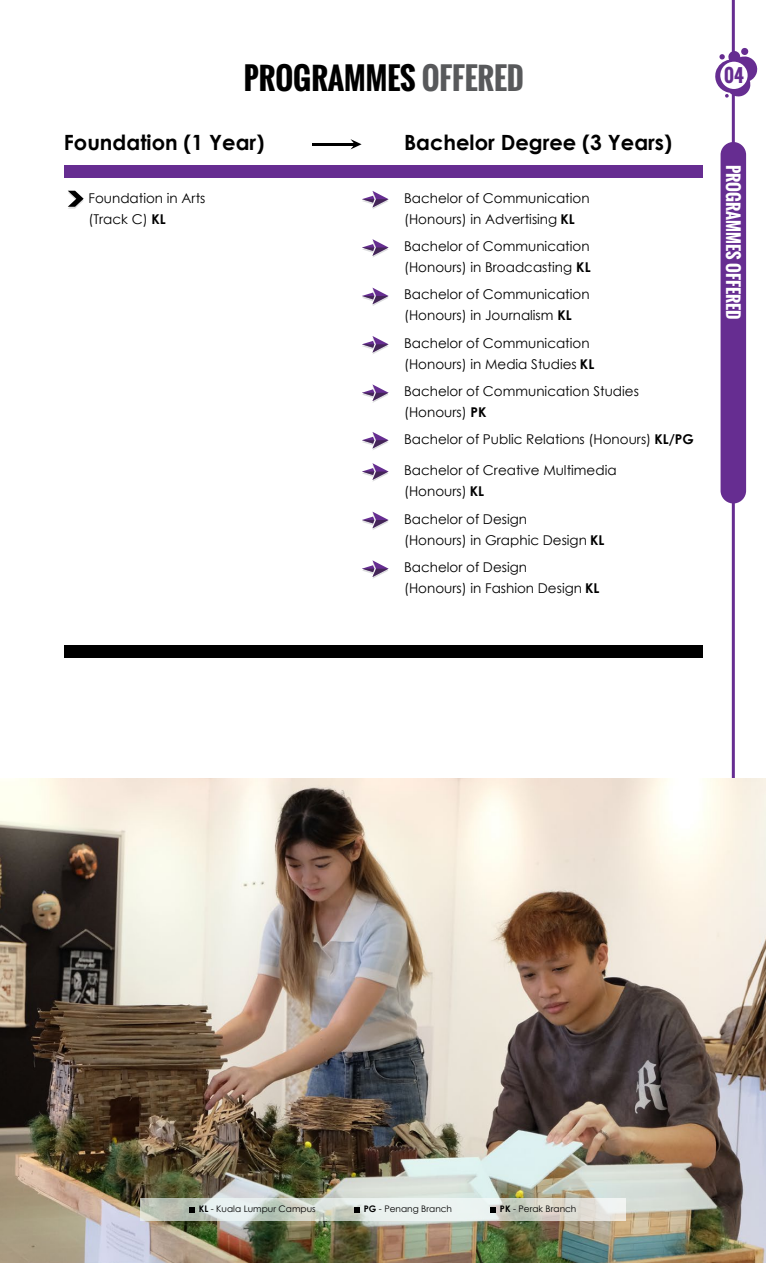
<style>
.page{position:relative;width:766px;height:1263px;background:#fff}
.page>*{position:absolute;margin:0;border:0;box-sizing:border-box;transform-origin:0 0}
.t1{font:700 30px "Oswald";color:#000}
.t2{font:700 21px "Century Gothic";color:#000}
.t3{font:700 18px "Oswald";color:#662d91}
.t4{font:700 16.5px "Oswald";color:#fff}
.t5{font:13.5px/21px "Century Gothic";color:#000}
.t6{font:9px "Century Gothic";color:#000}
.s1{color:#58595b}
.s2{font-weight:700}
</style>
<div class="page">
<svg style="left:713px;top:0;width:45px;height:779px"></svg>
<img style="left:0;top:779px;width:765px;height:484px">
<svg style="left:141px;top:1199px;width:484px;height:21px;background:#d7ddd6"></svg>
<svg style="left:188px;top:1206px;width:6px;height:6px"></svg>
<svg style="left:353px;top:1206px;width:6px;height:6px"></svg>
<svg style="left:489px;top:1206px;width:6px;height:6px"></svg>
<svg style="left:362px;top:432px;width:26px;height:18px"></svg>
<div style="left:64px;top:165px;width:638px;height:12px;background:#662d91"></div>
<svg style="left:362px;top:336px;width:26px;height:18px"></svg>
<svg style="left:362px;top:384px;width:26px;height:19px"></svg>
<svg style="left:362px;top:463px;width:26px;height:18px"></svg>
<svg style="left:362px;top:560px;width:26px;height:19px"></svg>
<svg style="left:362px;top:512px;width:26px;height:18px"></svg>
<svg style="left:350px;top:139px;width:11px;height:10px"></svg>
<hr style="left:312px;top:143px;width:44px;height:2px;background:#000">
<div style="left:64px;top:645px;width:638px;height:12px;background:#000"></div>
<svg style="left:362px;top:191px;width:26px;height:18px"></svg>
<svg style="left:362px;top:239px;width:26px;height:18px"></svg>
<svg style="left:362px;top:288px;width:26px;height:18px"></svg>
<svg style="left:68px;top:191px;width:16px;height:18px"></svg>
<h1 class="t1" style="left:244px;top:56px;width:281px">PROGRAMMES <span class="s1">OFFERED</span></h1>
<h2 class="t2" style="left:64px;top:126px;width:202px">Foundation (1 Year)</h2>
<h2 class="t2" style="left:404px;top:126px;width:269px">Bachelor Degree (3 Years)</h2>
<p class="t5" style="left:88px;top:187px;width:118px">Foundation in Arts (Track C) <span class="s2">KL</span></p>
<p class="t5" style="left:404px;top:187px;width:187px">Bachelor of Communication (Honours) in Advertising <span class="s2">KL</span></p>
<p class="t5" style="left:404px;top:235px;width:188px">Bachelor of Communication (Honours) in Broadcasting <span class="s2">KL</span></p>
<p class="t5" style="left:404px;top:284px;width:187px">Bachelor of Communication (Honours) in Journalism <span class="s2">KL</span></p>
<p class="t5" style="left:404px;top:332px;width:192px">Bachelor of Communication (Honours) in Media Studies <span class="s2">KL</span></p>
<p class="t5" style="left:404px;top:381px;width:236px">Bachelor of Communication Studies (Honours) <span class="s2">PK</span></p>
<p class="t5" style="left:404px;top:428px;width:291px">Bachelor of Public Relations (Honours) <span class="s2">KL/PG</span></p>
<p class="t5" style="left:404px;top:459px;width:214px">Bachelor of Creative Multimedia (Honours) <span class="s2">KL</span></p>
<p class="t5" style="left:404px;top:508px;width:202px">Bachelor of Design<br>(Honours) in Graphic Design <span class="s2">KL</span></p>
<p class="t5" style="left:404px;top:557px;width:197px">Bachelor of Design<br>(Honours) in Fashion Design <span class="s2">KL</span></p>
<h3 class="t3" style="left:723px;top:62px;width:21px">04</h3>
<p class="t4" style="left:745px;top:165px;width:155px;rotate:90deg">PROGRAMMES OFFERED</p>
<p class="t6" style="left:199px;top:1202px;width:118px"><span class="s2">KL</span> - Kuala Lumpur Campus</p>
<p class="t6" style="left:364px;top:1202px;width:90px"><span class="s2">PG</span> - Penang Branch</p>
<p class="t6" style="left:500px;top:1202px;width:78px"><span class="s2">PK</span> - Perak Branch</p>
</div>
